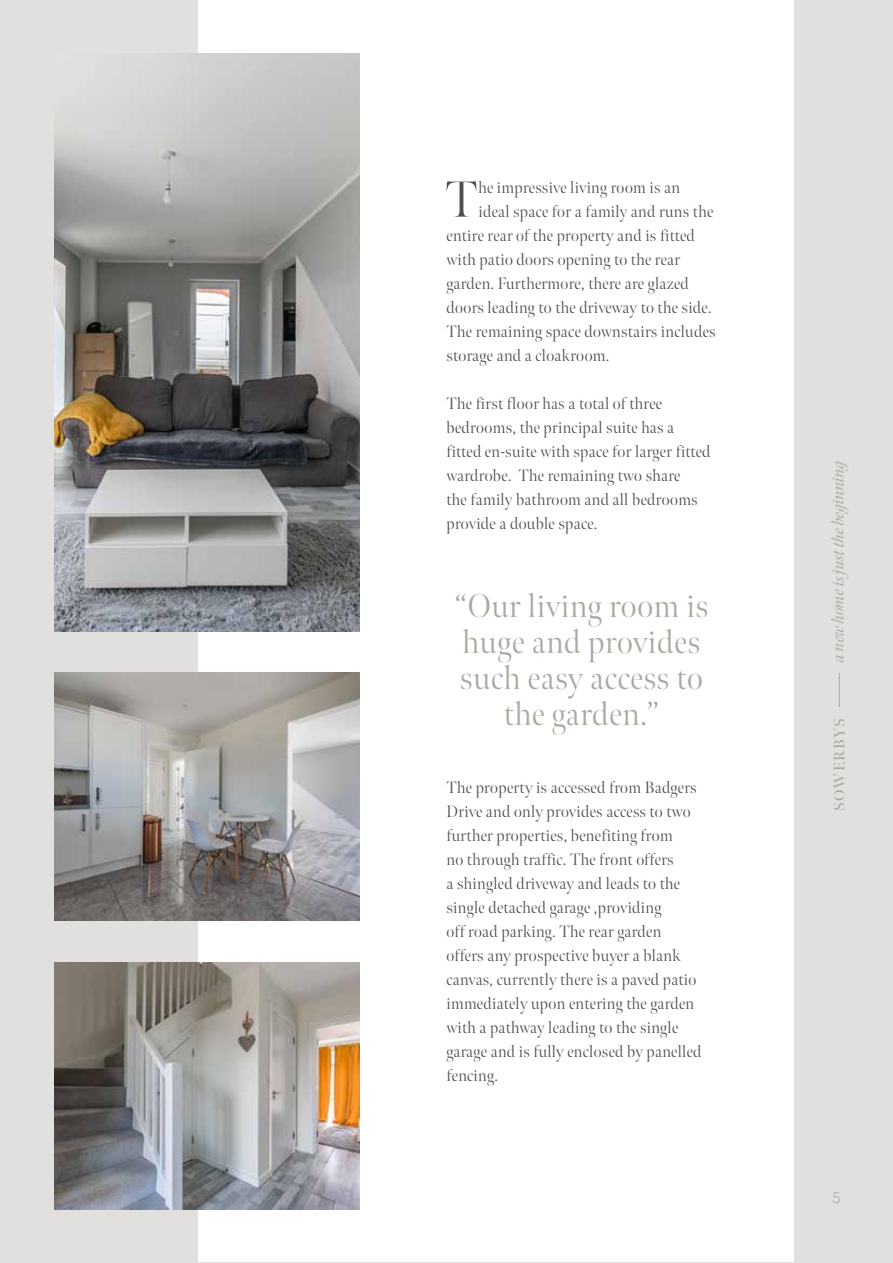
<style>
.page{position:relative;width:893px;height:1263px;background:#e2e0df}
.page>*{position:absolute;margin:0;border:0;box-sizing:border-box;transform-origin:0 0}
.t1{font:300 51px "Meno Banner";color:#4f4f4f}
.t2{font:300 33px/36px "Meno Banner";letter-spacing:.02em;color:#ada8a0;text-align:center}
.t3{font:300 16.5px/24px "Meno Banner";letter-spacing:.02em;color:#4f4f4f}
.t4{font:italic 16.5px "Meno Banner";letter-spacing:-.01em;color:#ada8a0}
.t5{font:600 15px "Meno Banner";letter-spacing:.08em;color:#ada8a0}
.t6{font:300 15px "Quasimoda";color:#ada8a0}
</style>
<div class="page">
<hr style="left:839px;top:673px;width:1px;height:34px;background:#ada8a0">
<div style="left:198px;top:0;width:596px;height:1261px;background:#fff"></div>
<img style="left:54px;top:53px;width:306px;height:578px">
<img style="left:54px;top:962px;width:306px;height:247px">
<img style="left:54px;top:672px;width:306px;height:248px">
<h1 class="t1" style="left:445px;top:169px;width:33px">T</h1>
<p class="t3" style="left:478px;top:175px;width:203px">he impressive living room is an</p>
<p class="t3" style="left:478px;top:199px;width:236px">ideal space for a family and runs the</p>
<p class="t3" style="left:446px;top:223px;width:250px">entire rear of the property and is fitted</p>
<p class="t3" style="left:446px;top:247px;width:235px">with patio doors opening to the rear</p>
<p class="t3" style="left:446px;top:271px;width:244px">garden. Furthermore, there are glazed</p>
<p class="t3" style="left:446px;top:295px;width:267px">doors leading to the driveway to the side.</p>
<p class="t3" style="left:446px;top:319px;width:271px">The remaining space downstairs includes</p>
<p class="t3" style="left:446px;top:343px;width:164px">storage and a cloakroom.</p>
<p class="t3" style="left:446px;top:391px;width:266px">The first floor has a total of three bedrooms, the principal suite has a fitted en-suite with space for larger fitted wardrobe. The remaining two share<br>the family bathroom and all bedrooms provide a double space.</p>
<h2 class="t2" style="left:455px;top:588px;width:255px">“Our living room is huge and provides such easy access to the garden.”</h2>
<p class="t3" style="left:446px;top:776px;width:256px">The property is accessed from Badgers Drive and only provides access to two further properties, benefiting from<br>no through traffic. The front offers<br>a shingled driveway and leads to the single detached garage ,providing<br>off road parking. The rear garden offers any prospective buyer a blank canvas, currently there is a paved patio immediately upon entering the garden with a pathway leading to the single garage and is fully enclosed by panelled fencing.</p>
<p class="t4" style="left:828px;top:662px;width:206px;rotate:-90deg">a new home is just the beginning</p>
<p class="t5" style="left:830px;top:811px;width:94px;rotate:-90deg">SOWERBYS</p>
<p class="t6" style="left:832px;top:1187px;width:10px">5</p>
</div>
